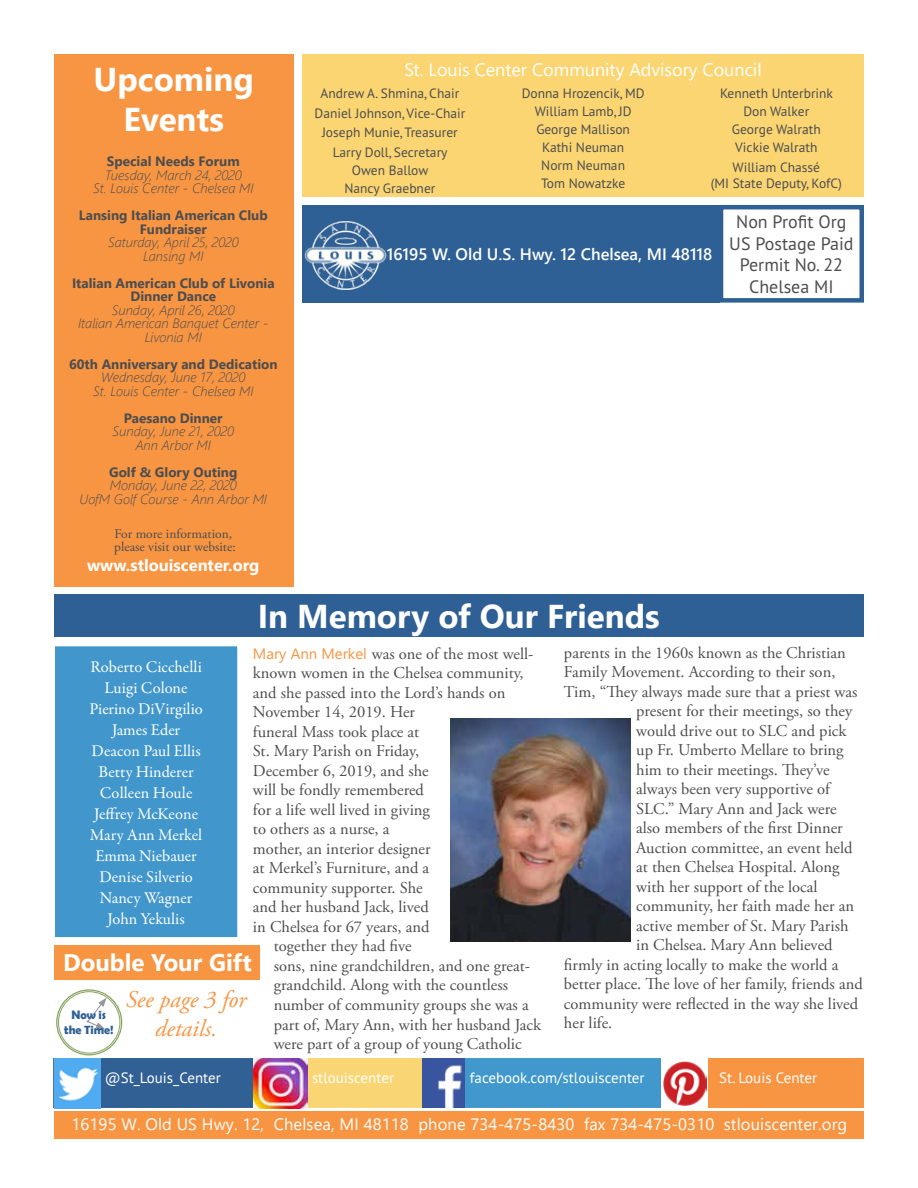
<style>
.page{position:relative;width:918px;height:1188px;background:#fff}
.page>*{position:absolute;margin:0;border:0;box-sizing:border-box;transform-origin:0 0}
.t1{font:700 33px/39.6px "Segoe UI";color:#fff;text-align:center}
.t2{font:italic 24px/28.8px "Adobe Garamond Pro";color:#f79542;text-align:center}
.t3{font:700 24px "Segoe UI";color:#fff}
.t4{font:18px/21.6px "PT Sans";color:#4d4d4f;text-align:center}
.t5{font:18px "Segoe UI";color:#fff}
.t6{font:16.5px "Adobe Garamond Pro";color:#4d4d4f}
.t7{font:16.5px/21px "Garamond Premr Pro";color:#fff;text-align:center}
.t8{font:16.5px "Segoe UI";letter-spacing:.01em;color:#fff}
.t9{font:600 16.5px "Segoe UI";color:#fff}
.t10{font:700 16.5px "Segoe UI";color:#fff}
.t11{font:15px "PT Sans";color:#fff}
.t12{font:13.5px/18px "PT Sans";color:#4d4d4f;text-align:center}
.t13{font:italic 300 13.5px/13.5px "Segoe UI";color:#4d4d4f;text-align:center}
.t14{font:700 13.5px/13.5px "Segoe UI";color:#4d4d4f;text-align:center}
.t15{font:13.5px/13.5px "Adobe Garamond Pro";color:#4d4d4f}
.t16{font:700 12.15px/14.5px "Berlin Sans FB Demi";letter-spacing:-.01em;color:#2f6095;text-align:center}
.s1{font-family:"Segoe UI";font-size:15px;color:#f79542}
</style>
<div class="page">
<div style="left:54px;top:54px;width:239px;height:533px;background:#f79542"></div>
<div style="left:719px;top:205px;width:145px;height:98px;border:4px solid #2f6095"></div>
<div style="left:55px;top:1111px;width:809px;height:27px;background:#f79542"></div>
<div style="left:302px;top:205px;width:418px;height:98px;background:#2f6095"></div>
<div style="left:302px;top:54px;width:562px;height:143px;background:#fad572"></div>
<img style="left:54px;top:1058px;width:810px;height:50px">
<div style="left:51px;top:642px;width:191px;height:300px;background:#4197cb"></div>
<div style="left:46px;top:637px;width:200px;height:309px;border:9px solid #fff"></div>
<div style="left:54px;top:595px;width:810px;height:42px;background:#2f6095"></div>
<img style="left:304px;top:222px;width:83px;height:68px">
<img style="left:422px;top:1058px;width:43px;height:50px">
<img style="left:55px;top:1059px;width:46px;height:49px">
<img style="left:254px;top:1059px;width:53px;height:49px">
<div style="left:662px;top:1058px;width:46px;height:50px;background:#fff"></div>
<img style="left:663px;top:1062px;width:44px;height:43px">
<div style="left:55px;top:946px;width:205px;height:34px;background:#f79542"></div>
<div style="left:56px;top:989px;width:66px;height:66px;border:1px solid #86a360;border-radius:50%"></div>
<div style="left:58px;top:991px;width:62px;height:62px;border:1px solid #86a360;border-radius:50%"></div>
<svg style="left:86px;top:998px;width:21px;height:31px"></svg>
<img style="left:451px;top:718px;width:180px;height:223px">
<h1 class="t1" style="left:94px;top:57px;width:162px">Upcoming<br>Events</h1>
<p class="t14" style="left:107px;top:154px;width:134px">Special Needs Forum</p>
<p class="t13" style="left:93px;top:166px;width:162px">Tuesday, March 24, 2020<br>St. Louis Center - Chelsea MI</p>
<p class="t14" style="left:79px;top:208px;width:190px">Lansing Italian American Club<br>Fundraiser</p>
<p class="t13" style="left:108px;top:234px;width:132px">Saturday, April 25, 2020<br>Lansing MI</p>
<p class="t14" style="left:72px;top:275px;width:204px">Italian American Club of Livonia<br>Dinner Dance</p>
<p class="t13" style="left:78px;top:301px;width:192px">Sunday, April 26, 2020<br>Italian American Banquet Center -<br>Livonia MI</p>
<p class="t14" style="left:69px;top:356px;width:210px">60th Anniversary and Dedication</p>
<p class="t13" style="left:93px;top:369px;width:162px">Wednesday, June 17, 2020<br>St. Louis Center - Chelsea MI</p>
<p class="t14" style="left:124px;top:410px;width:100px">Paesano Dinner</p>
<p class="t13" style="left:112px;top:423px;width:123px">Sunday, June 21, 2020<br>Ann Arbor MI</p>
<p class="t14" style="left:109px;top:464px;width:130px">Golf &amp; Glory Outing</p>
<p class="t13" style="left:80px;top:477px;width:189px">Monday, June 22, 2020<br>UofM Golf Course - Ann Arbor MI</p>
<p class="t15" style="left:114px;top:527px;width:123px">For more information, please visit our website:</p>
<p class="t10" style="left:87px;top:550px;width:174px">www.stlouiscenter.org</p>
<p class="t5" style="left:405px;top:52px;width:359px">St. Louis Center Community Advisory Council</p>
<p class="t12" style="left:315px;top:83px;width:152px;line-height:19.5px">Andrew A. Shmina, Chair<br>Daniel Johnson, Vice-Chair<br>Joseph Munie, Treasurer<br>Larry Doll, Secretary</p>
<p class="t12" style="left:344px;top:161px;width:93px">Owen Ballow<br>Nancy Graebner</p>
<p class="t12" style="left:522px;top:84px;width:124px">Donna Hrozencik, MD<br>William Lamb, JD<br>George Mallison<br>Kathi Neuman<br>Norm Neuman<br>Tom Nowatzke</p>
<p class="t12" style="left:720px;top:84px;width:115px">Kenneth Unterbrink<br>Don Walker<br>George Walrath<br>Vickie Walrath</p>
<p class="t12" style="left:711px;top:158px;width:133px;line-height:16.2px">William Chassé<br>(MI State Deputy, KofC)</p>
<p class="t9" style="left:387px;top:238px;width:327px">16195 W. Old U.S. Hwy. 12 Chelsea, MI 48118</p>
<p class="t4" style="left:729px;top:211px;width:126px">Non Profit Org<br>US Postage Paid<br>Permit No. 22<br>Chelsea MI</p>
<h1 class="t1" style="left:258px;top:594px;width:403px">In Memory of Our Friends</h1>
<p class="t6" style="left:253px;top:644px;width:282px"><span class="s1">Mary Ann Merkel</span> was one of the most well-</p>
<p class="t6" style="left:253px;top:663px;width:272px">known women in the Chelsea community,</p>
<p class="t6" style="left:253px;top:683px;width:254px">and she passed into the Lord’s hands on</p>
<p class="t6" style="left:253px;top:702px;width:164px">November 14, 2019. Her</p>
<p class="t6" style="left:253px;top:722px;width:168px">funeral Mass took place at</p>
<p class="t6" style="left:253px;top:741px;width:168px">St. Mary Parish on Friday,</p>
<p class="t6" style="left:253px;top:761px;width:177px">December 6, 2019, and she</p>
<p class="t6" style="left:253px;top:780px;width:172px">will be fondly remembered</p>
<p class="t6" style="left:253px;top:800px;width:178px">for a life well lived in giving</p>
<p class="t6" style="left:253px;top:819px;width:138px">to others as a nurse, a</p>
<p class="t6" style="left:253px;top:839px;width:179px">mother, an interior designer</p>
<p class="t6" style="left:253px;top:858px;width:178px">at Merkel’s Furniture, and a</p>
<p class="t6" style="left:253px;top:878px;width:171px">community supporter. She</p>
<p class="t6" style="left:253px;top:897px;width:177px">and her husband Jack, lived</p>
<p class="t6" style="left:253px;top:917px;width:178px">in Chelsea for 67 years, and</p>
<p class="t6" style="left:274px;top:936px;width:139px">together they had five</p>
<p class="t6" style="left:274px;top:956px;width:258px">sons, nine grandchildren, and one great-</p>
<p class="t6" style="left:274px;top:975px;width:236px">grandchild. Along with the countless</p>
<p class="t6" style="left:274px;top:995px;width:256px">number of community groups she was a</p>
<p class="t6" style="left:274px;top:1014px;width:269px">part of, Mary Ann, with her husband Jack</p>
<p class="t6" style="left:274px;top:1034px;width:249px">were part of a group of young Catholic</p>
<p class="t6" style="left:564px;top:643px;width:283px">parents in the 1960s known as the Christian</p>
<p class="t6" style="left:564px;top:662px;width:273px">Family Movement. According to their son,</p>
<p class="t6" style="left:564px;top:682px;width:295px">Tim, “They always made sure that a priest was</p>
<p class="t6" style="left:636px;top:701px;width:218px">present for their meetings, so they</p>
<p class="t6" style="left:636px;top:721px;width:212px">would drive out to SLC and pick</p>
<p class="t6" style="left:636px;top:740px;width:209px">up Fr. Umberto Mellare to bring</p>
<p class="t6" style="left:636px;top:760px;width:195px">him to their meetings. They’ve</p>
<p class="t6" style="left:636px;top:779px;width:195px">always been very supportive of</p>
<p class="t6" style="left:636px;top:799px;width:202px">SLC.” Mary Ann and Jack were</p>
<p class="t6" style="left:636px;top:818px;width:208px">also members of the first Dinner</p>
<p class="t6" style="left:636px;top:838px;width:218px">Auction committee, an event held</p>
<p class="t6" style="left:636px;top:857px;width:205px">at then Chelsea Hospital. Along</p>
<p class="t6" style="left:636px;top:877px;width:183px">with her support of the local</p>
<p class="t6" style="left:636px;top:896px;width:219px">community, her faith made her an</p>
<p class="t6" style="left:636px;top:916px;width:214px">active member of St. Mary Parish</p>
<p class="t6" style="left:636px;top:935px;width:198px">in Chelsea. Mary Ann believed</p>
<p class="t6" style="left:564px;top:955px;width:276px">firmly in acting locally to make the world a</p>
<p class="t6" style="left:564px;top:974px;width:300px">better place. The love of her family, friends and</p>
<p class="t6" style="left:564px;top:994px;width:296px">community were reflected in the way she lived</p>
<p class="t6" style="left:564px;top:1013px;width:50px">her life.</p>
<p class="t7" style="left:89px;top:656px;width:115px">Roberto Cicchelli<br>Luigi Colone<br>Pierino DiVirgilio<br>James Eder<br>Deacon Paul Ellis<br>Betty Hinderer<br>Colleen Houle<br>Jeffrey McKeone<br>Mary Ann Merkel<br>Emma Niebauer<br>Denise Silverio<br>Nancy Wagner<br>John Yekulis</p>
<h2 class="t3" style="left:63px;top:940px;width:190px">Double Your Gift</h2>
<h2 class="t2" style="left:126px;top:985px;width:122px">See page 3 for details.</h2>
<p class="t16" style="left:64px;top:1008px;width:51px">Now is the Time!</p>
<p class="t11" style="left:105px;top:1069px;width:118px">@St_Louis_Center</p>
<p class="t11" style="left:312px;top:1069px;width:84px">stlouiscenter</p>
<p class="t11" style="left:470px;top:1069px;width:176px">facebook.com/stlouiscenter</p>
<p class="t11" style="left:719px;top:1069px;width:100px">St. Louis Center</p>
<p class="t8" style="left:71px;top:1108px;width:777px">16195 W. Old US Hwy. 12, Chelsea, MI 48118 phone 734-475-8430 fax 734-475-0310 stlouiscenter.org</p>
</div>
